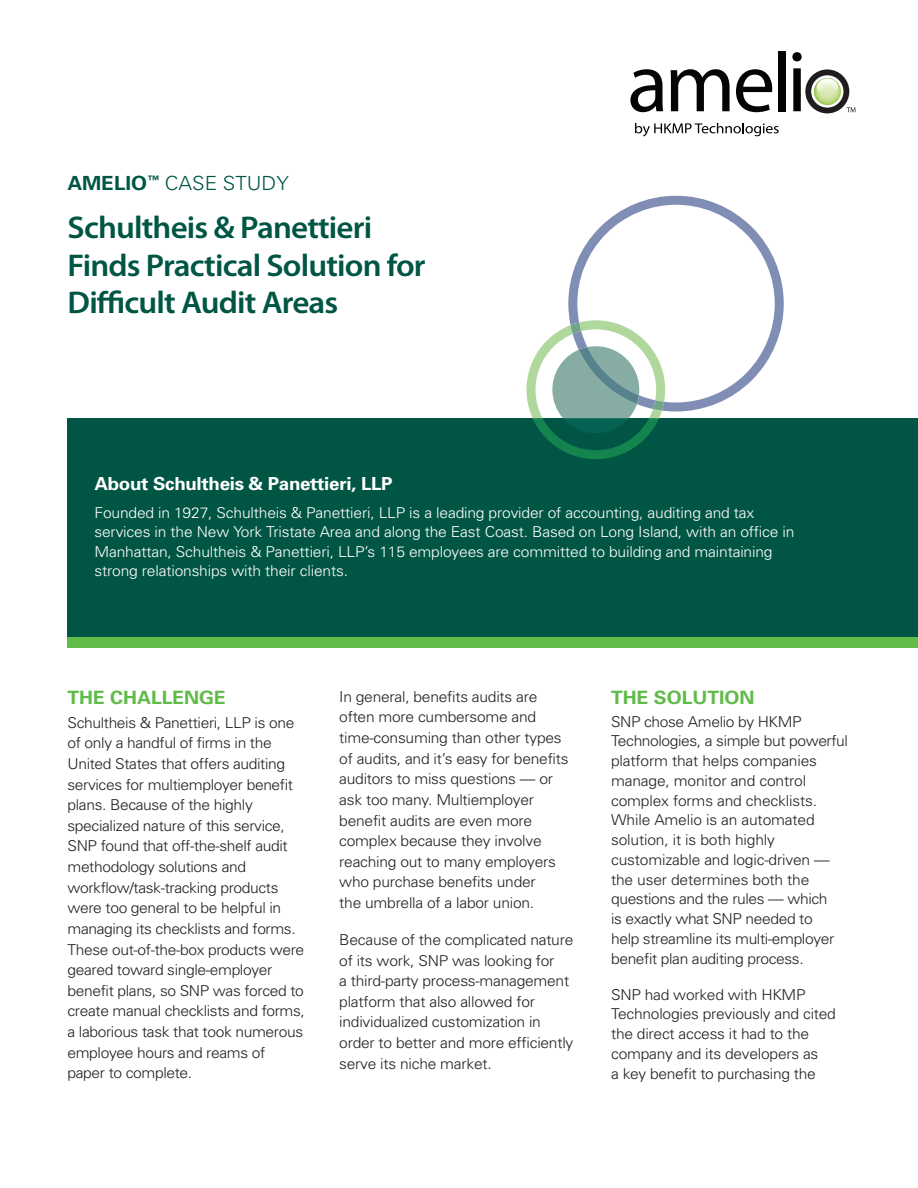
<style>
.page{position:relative;width:918px;height:1188px;background:#fff}
.page>*{position:absolute;margin:0;border:0;box-sizing:border-box;transform-origin:0 0}
.t1{font:600 31.5px/37.5px "Myriad Pro";letter-spacing:-.025em;color:#054;scale:1.05 1}
.t2{font:300 19.5px "Univers";color:#054;scale:1.05 1}
.t3{font:700 18.3px "Univers";color:#60bb49;scale:1.05 1}
.t4{font:700 18px "Univers";letter-spacing:-.015em;color:#fff;scale:1.04 1}
.t5{font:300 15px/20.7px "Univers";letter-spacing:-.015em;color:#231f20;scale:1.04 1}
.t6{font:300 15px/19.5px "Univers";letter-spacing:-.01em;color:#fff;scale:1.04 1}
.s1{font-weight:700}
</style>
<div class="page">
<div style="left:68px;top:418px;width:850px;height:230px;background:#054"></div>
<svg style="left:630px;top:69px;width:33px;height:43px"></svg>
<svg style="left:671px;top:69px;width:59px;height:42px"></svg>
<svg style="left:736px;top:69px;width:36px;height:43px"></svg>
<div style="left:778px;top:51px;width:7px;height:60px;background:#040503"></div>
<svg style="left:792px;top:52px;width:64px;height:61px"></svg>
<svg style="left:635px;top:123px;width:144px;height:13px"></svg>
<div style="left:68px;top:637px;width:850px;height:11px;background:#60bb49"></div>
<svg style="left:568px;top:196px;width:216px;height:215px"></svg>
<svg style="left:526px;top:320px;width:139px;height:139px"></svg>
<h2 class="t2" style="left:67px;top:176px;width:212px"><span class="s1">AMELIO</span><sup>™</sup> CASE STUDY</h2>
<h1 class="t1" style="left:67px;top:212px;width:343px">Schultheis &amp; Panettieri<br>Finds Practical Solution for<br>Difficult Audit Areas</h1>
<p class="t4" style="left:95px;top:477px;width:288px">About Schultheis &amp; Panettieri, LLP</p>
<p class="t6" style="left:95px;top:504px;width:675px">Founded in 1927, Schultheis &amp; Panettieri, LLP is a leading provider of accounting, auditing and tax services in the New York Tristate Area and along the East Coast. Based on Long Island, with an office in Manhattan, Schultheis &amp; Panettieri, LLP’s 115 employees are committed to building and maintaining strong relationships with their clients.</p>
<p class="t3" style="left:67px;top:691px;width:152px">THE CHALLENGE</p>
<p class="t5" style="left:68px;top:713px;width:230px">Schultheis &amp; Panettieri, LLP is one of only a handful of firms in the<br>United States that offers auditing services for multiemployer benefit plans. Because of the highly specialized nature of this service,<br>SNP found that off-the-shelf audit methodology solutions and workflow/task-tracking products were too general to be helpful in managing its checklists and forms.<br>These out-of-the-box products were geared toward single-employer benefit plans, so SNP was forced to create manual checklists and forms, a laborious task that took numerous employee hours and reams of paper to complete.</p>
<p class="t5" style="left:339px;top:688px;width:222px">In general, benefits audits are often more cumbersome and time-consuming than other types of audits, and it’s easy for benefits auditors to miss questions — or ask too many. Multiemployer benefit audits are even more complex because they involve reaching out to many employers who purchase benefits under<br>the umbrella of a labor union.</p>
<p class="t5" style="left:339px;top:931px;width:227px">Because of the complicated nature of its work, SNP was looking for<br>a third-party process-management platform that also allowed for individualized customization in order to better and more efficiently serve its niche market.</p>
<p class="t3" style="left:611px;top:691px;width:138px">THE SOLUTION</p>
<p class="t5" style="left:611px;top:713px;width:229px;line-height:19.8px">SNP chose Amelio by HKMP<br>Technologies, a simple but powerful platform that helps companies manage, monitor and control complex forms and checklists.<br>While Amelio is an automated solution, it is both highly customizable and logic-driven — the user determines both the questions and the rules — which<br>is exactly what SNP needed to<br>help streamline its multi-employer benefit plan auditing process.</p>
<p class="t5" style="left:611px;top:986px;width:218px;line-height:19.8px">SNP had worked with HKMP<br>Technologies previously and cited the direct access it had to the company and its developers as<br>a key benefit to purchasing the</p>
</div>
